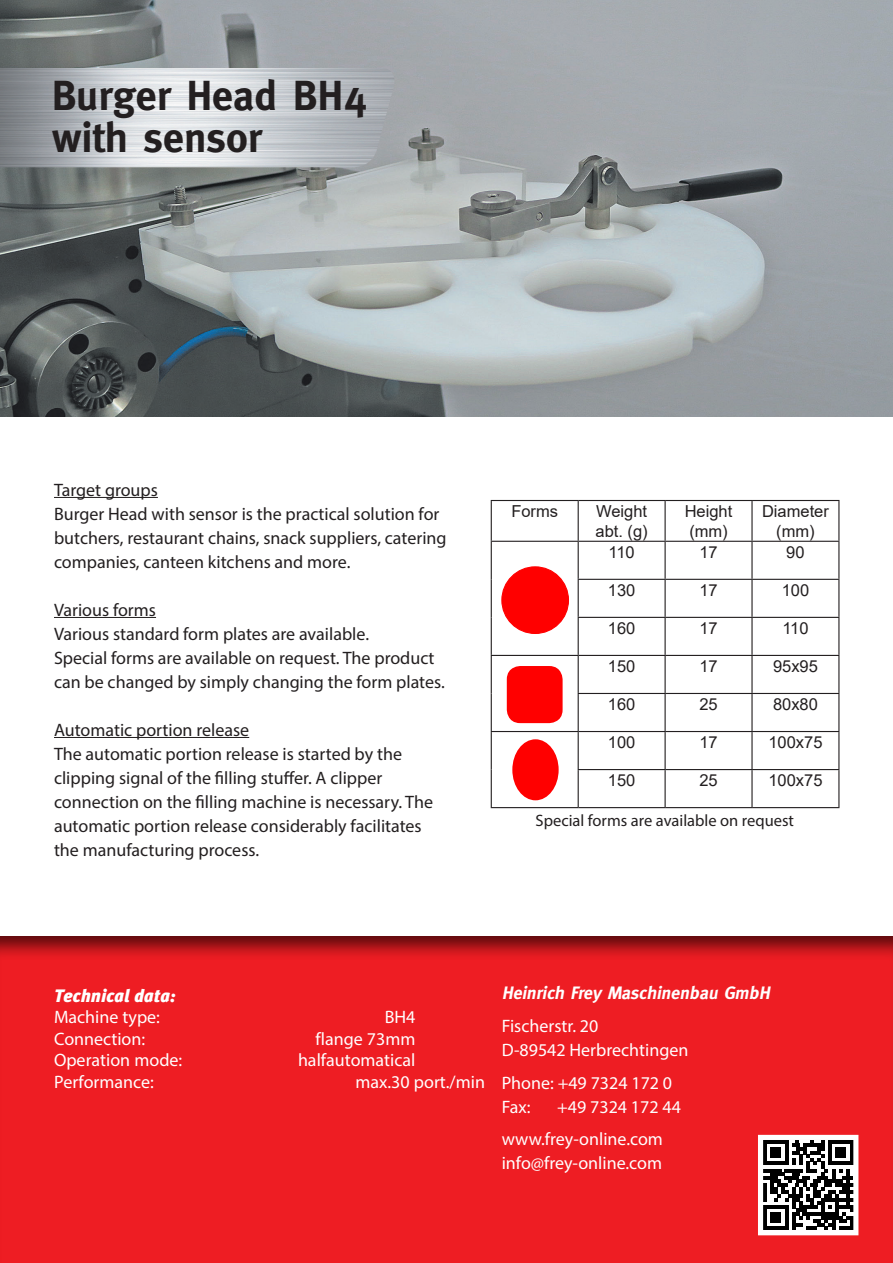
<style>
.page{position:relative;width:893px;height:1263px;background:#fff}
.page>*{position:absolute;margin:0;border:0;box-sizing:border-box;transform-origin:0 0}
.t1{font:700 42px "Meta";color:#231f20}
.t2{font:18px/24px "Myriad Pro";color:#231f20}
.t3{font:18px/24px "Myriad Pro";color:#fff}
.t4{font:italic 700 18px "Meta";color:#fff}
.t5{font:italic 900 18px "Meta Plus";color:#fff}
.t6{font:16.5px "Arial";color:#231f20}
.t7{font:16.5px "Myriad Pro";color:#231f20}
</style>
<div class="page">
<div style="left:0;top:930px;width:893px;height:333px;background:#231f20;opacity:.75"></div>
<img style="left:0;top:0;width:893px;height:417px">
<img style="left:0;top:68px;width:399px;height:99px">
<hr style="left:54px;top:497px;width:104px;height:1px;background:#231f20">
<hr style="left:54px;top:617px;width:102px;height:1px;background:#231f20">
<hr style="left:54px;top:737px;width:195px;height:1px;background:#231f20">
<svg style="left:755px;top:1132px;width:106px;height:106px"></svg>
<hr style="left:491px;top:500px;width:87px;height:1px;background:#231f20">
<hr style="left:491px;top:501px;width:1px;height:40px;background:#231f20">
<hr style="left:578px;top:500px;width:87px;height:1px;background:#231f20">
<hr style="left:578px;top:501px;width:1px;height:40px;background:#231f20">
<hr style="left:665px;top:500px;width:87px;height:1px;background:#231f20">
<hr style="left:664px;top:501px;width:2px;height:40px;background:#231f20">
<hr style="left:752px;top:500px;width:87px;height:1px;background:#231f20">
<hr style="left:751px;top:501px;width:2px;height:40px;background:#231f20">
<hr style="left:838px;top:501px;width:1px;height:40px;background:#231f20">
<hr style="left:491px;top:541px;width:87px;height:1px;background:#231f20">
<hr style="left:491px;top:542px;width:1px;height:37px;background:#231f20">
<hr style="left:578px;top:541px;width:87px;height:1px;background:#231f20">
<hr style="left:578px;top:542px;width:1px;height:37px;background:#231f20">
<hr style="left:665px;top:541px;width:87px;height:1px;background:#231f20">
<hr style="left:664px;top:542px;width:2px;height:37px;background:#231f20">
<hr style="left:752px;top:541px;width:87px;height:1px;background:#231f20">
<hr style="left:751px;top:542px;width:2px;height:37px;background:#231f20">
<hr style="left:838px;top:542px;width:1px;height:37px;background:#231f20">
<hr style="left:491px;top:579px;width:1px;height:38px;background:#231f20">
<hr style="left:578px;top:579px;width:87px;height:1px;background:#231f20">
<hr style="left:578px;top:580px;width:1px;height:37px;background:#231f20">
<hr style="left:665px;top:579px;width:87px;height:1px;background:#231f20">
<hr style="left:664px;top:580px;width:2px;height:37px;background:#231f20">
<hr style="left:752px;top:579px;width:87px;height:1px;background:#231f20">
<hr style="left:751px;top:580px;width:2px;height:37px;background:#231f20">
<hr style="left:838px;top:580px;width:1px;height:37px;background:#231f20">
<hr style="left:491px;top:617px;width:1px;height:38px;background:#231f20">
<hr style="left:578px;top:617px;width:87px;height:1px;background:#231f20">
<hr style="left:578px;top:618px;width:1px;height:37px;background:#231f20">
<hr style="left:665px;top:617px;width:87px;height:1px;background:#231f20">
<hr style="left:664px;top:618px;width:2px;height:37px;background:#231f20">
<hr style="left:752px;top:617px;width:87px;height:1px;background:#231f20">
<hr style="left:751px;top:618px;width:2px;height:37px;background:#231f20">
<hr style="left:838px;top:618px;width:1px;height:37px;background:#231f20">
<hr style="left:491px;top:655px;width:87px;height:1px;background:#231f20">
<hr style="left:491px;top:656px;width:1px;height:37px;background:#231f20">
<hr style="left:578px;top:655px;width:87px;height:1px;background:#231f20">
<hr style="left:578px;top:656px;width:1px;height:37px;background:#231f20">
<hr style="left:665px;top:655px;width:87px;height:1px;background:#231f20">
<hr style="left:664px;top:656px;width:2px;height:37px;background:#231f20">
<hr style="left:752px;top:655px;width:87px;height:1px;background:#231f20">
<hr style="left:751px;top:656px;width:2px;height:37px;background:#231f20">
<hr style="left:838px;top:656px;width:1px;height:37px;background:#231f20">
<hr style="left:491px;top:693px;width:1px;height:38px;background:#231f20">
<hr style="left:578px;top:693px;width:87px;height:1px;background:#231f20">
<hr style="left:578px;top:694px;width:1px;height:37px;background:#231f20">
<hr style="left:665px;top:693px;width:87px;height:1px;background:#231f20">
<hr style="left:664px;top:694px;width:2px;height:37px;background:#231f20">
<hr style="left:752px;top:693px;width:87px;height:1px;background:#231f20">
<hr style="left:751px;top:694px;width:2px;height:37px;background:#231f20">
<hr style="left:838px;top:694px;width:1px;height:37px;background:#231f20">
<hr style="left:491px;top:731px;width:87px;height:1px;background:#231f20">
<hr style="left:491px;top:732px;width:1px;height:37px;background:#231f20">
<hr style="left:578px;top:731px;width:87px;height:1px;background:#231f20">
<hr style="left:578px;top:732px;width:1px;height:37px;background:#231f20">
<hr style="left:665px;top:731px;width:87px;height:1px;background:#231f20">
<hr style="left:664px;top:732px;width:2px;height:37px;background:#231f20">
<hr style="left:752px;top:731px;width:87px;height:1px;background:#231f20">
<hr style="left:751px;top:732px;width:2px;height:37px;background:#231f20">
<hr style="left:838px;top:732px;width:1px;height:37px;background:#231f20">
<hr style="left:491px;top:769px;width:1px;height:38px;background:#231f20">
<hr style="left:578px;top:769px;width:87px;height:1px;background:#231f20">
<hr style="left:578px;top:770px;width:1px;height:37px;background:#231f20">
<hr style="left:665px;top:769px;width:87px;height:1px;background:#231f20">
<hr style="left:664px;top:770px;width:2px;height:37px;background:#231f20">
<hr style="left:752px;top:769px;width:87px;height:1px;background:#231f20">
<hr style="left:751px;top:770px;width:2px;height:37px;background:#231f20">
<hr style="left:838px;top:770px;width:1px;height:37px;background:#231f20">
<hr style="left:491px;top:807px;width:87px;height:1px;background:#231f20">
<hr style="left:578px;top:807px;width:87px;height:1px;background:#231f20">
<hr style="left:665px;top:807px;width:87px;height:1px;background:#231f20">
<hr style="left:752px;top:807px;width:87px;height:1px;background:#231f20">
<div style="left:502px;top:567px;width:66px;height:66px;background:#f00;border-radius:50%"></div>
<div style="left:501px;top:566px;width:68px;height:68px;border:1px solid #f00;border-radius:50%"></div>
<div style="left:507px;top:666px;width:56px;height:57px;background:#f00;border-radius:13px"></div>
<div style="left:512px;top:739px;width:47px;height:61px;background:#f00;border-radius:50%"></div>
<p class="t1" style="left:52px;top:72px;width:316px">Burger Head BH4</p>
<p class="t1" style="left:52px;top:114px;width:212px">with sensor</p>
<p class="t2" style="left:54px;top:477px;width:105px">Target groups</p>
<p class="t2" style="left:54px;top:501px;width:394px">Burger Head with sensor is the practical solution for butchers, restaurant chains, snack suppliers, catering companies, canteen kitchens and more.</p>
<p class="t2" style="left:54px;top:597px;width:104px">Various forms</p>
<p class="t2" style="left:54px;top:621px;width:317px">Various standard form plates are available.</p>
<p class="t2" style="left:54px;top:645px;width:392px">Special forms are available on request. The product can be changed by simply changing the form plates.</p>
<p class="t2" style="left:54px;top:717px;width:197px">Automatic portion release</p>
<p class="t2" style="left:54px;top:741px;width:381px">The automatic portion release is started by the clipping signal of the filling stuffer. A clipper connection on the filling machine is necessary. The automatic portion release considerably facilitates the manufacturing process.</p>
<p class="t6" style="left:511px;top:500px;width:48px">Forms</p>
<p class="t6" style="left:596px;top:500px;width:53px">Weight</p>
<p class="t6" style="left:595px;top:520px;width:54px">abt. (g)</p>
<p class="t6" style="left:685px;top:500px;width:49px">Height</p>
<p class="t6" style="left:689px;top:520px;width:40px">(mm)</p>
<p class="t6" style="left:762px;top:500px;width:68px">Diameter</p>
<p class="t6" style="left:776px;top:520px;width:40px">(mm)</p>
<p class="t6" style="left:608px;top:541px;width:28px">110</p>
<p class="t6" style="left:699px;top:541px;width:20px">17</p>
<p class="t6" style="left:786px;top:541px;width:20px">90</p>
<p class="t6" style="left:608px;top:579px;width:29px">130</p>
<p class="t6" style="left:699px;top:579px;width:20px">17</p>
<p class="t6" style="left:782px;top:579px;width:29px">100</p>
<p class="t6" style="left:608px;top:617px;width:29px">160</p>
<p class="t6" style="left:699px;top:617px;width:20px">17</p>
<p class="t6" style="left:782px;top:617px;width:28px">110</p>
<p class="t6" style="left:608px;top:655px;width:29px">150</p>
<p class="t6" style="left:699px;top:655px;width:20px">17</p>
<p class="t6" style="left:773px;top:655px;width:46px">95x95</p>
<p class="t6" style="left:608px;top:693px;width:29px">160</p>
<p class="t6" style="left:699px;top:693px;width:20px">25</p>
<p class="t6" style="left:773px;top:693px;width:46px">80x80</p>
<p class="t6" style="left:608px;top:731px;width:29px">100</p>
<p class="t6" style="left:699px;top:731px;width:20px">17</p>
<p class="t6" style="left:768px;top:731px;width:56px">100x75</p>
<p class="t6" style="left:608px;top:769px;width:29px">150</p>
<p class="t6" style="left:699px;top:769px;width:20px">25</p>
<p class="t6" style="left:768px;top:769px;width:56px">100x75</p>
<p class="t7" style="left:536px;top:810px;width:260px">Special forms are available on request</p>
<p class="t5" style="left:54px;top:985px;width:123px">Technical data:</p>
<p class="t3" style="left:54px;top:1005px;width:108px">Machine type:</p>
<p class="t3" style="left:385px;top:1005px;width:32px">BH4</p>
<p class="t3" style="left:54px;top:1026px;width:93px">Connection:</p>
<p class="t3" style="left:315px;top:1026px;width:101px">flange 73mm</p>
<p class="t3" style="left:54px;top:1048px;width:130px">Operation mode:</p>
<p class="t3" style="left:298px;top:1048px;width:119px">halfautomatical</p>
<p class="t3" style="left:54px;top:1070px;width:101px">Performance:</p>
<p class="t3" style="left:355px;top:1070px;width:131px">max.30 port./min</p>
<p class="t4" style="left:502px;top:983px;width:273px">Heinrich Frey Maschinenbau GmbH</p>
<p class="t3" style="left:502px;top:1014px;width:188px">Fischerstr. 20<br>D-89542 Herbrechtingen</p>
<p class="t3" style="left:502px;top:1070px;width:172px">Phone: +49 7324 172 0<br>Fax:</p>
<p class="t3" style="left:557px;top:1094px;width:125px">+49 7324 172 44</p>
<p class="t3" style="left:502px;top:1127px;width:163px">www.frey-online.com info@frey-online.com</p>
</div>
